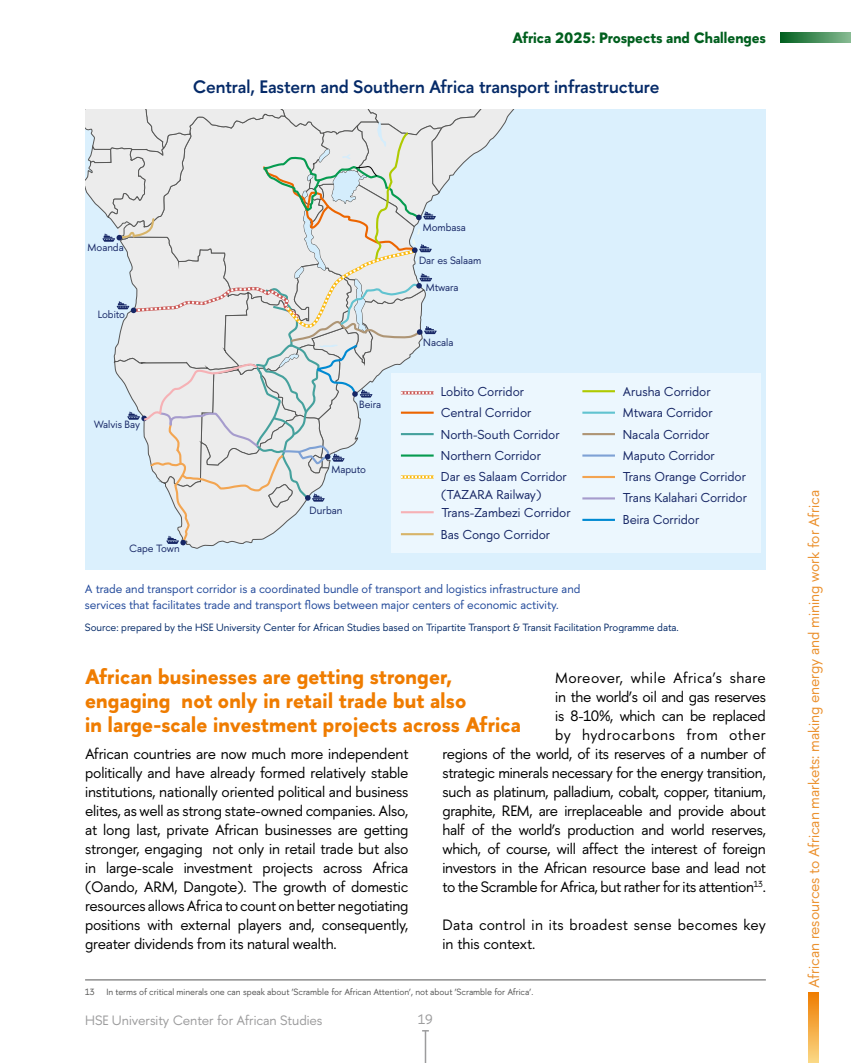
<style>
.page{position:relative;width:851px;height:1063px;background:#fff}
.page>*{position:absolute;margin:0;border:0;box-sizing:border-box;transform-origin:0 0}
.t1{font:700 21px/24px "HSE Sans";letter-spacing:.01em;color:#ef7c00}
.t2{font:600 18px "HSE Sans";color:#052a68}
.t3{font:15px/18.9px "HSE Sans";letter-spacing:-.02em;color:#000;text-align:justify}
.t4{font:15px "HSE Sans";color:#eb912e}
.t5{font:15px/18.9px "HSE Sans";letter-spacing:.02em;color:#000}
.t6{font:700 15px "HSE Sans";color:#005f1e}
.t7{font:13.5px "HSE Sans";color:#9c9c9d}
.t8{font:12.9px/21.3px "HSE Sans";color:#162665}
.t9{font:12px/16.2px "HSE Sans";color:#20489a}
.t10{font:10.5px "HSE Sans";color:#052a68}
.t11{font:10.5px "HSE Sans";color:#162665}
.t12{font:9px "HSE Sans";color:#565655}
</style>
<div class="page">
<hr style="left:424px;top:1031px;width:2px;height:32px;background:#9c9c9d">
<svg style="left:422px;top:1030px;width:7px;height:2px"></svg>
<svg style="left:808px;top:992px;width:11px;height:71px"></svg>
<svg style="left:780px;top:32px;width:70px;height:11px"></svg>
<hr style="left:85px;top:980px;width:680px;height:1px;background:#565655">
<div style="left:85px;top:109px;width:680px;height:460px;background:#dbf0fd"></div>
<div style="left:391px;top:374px;width:369px;height:178px;background:#ecf7fe"></div>
<svg style="left:85px;top:109px;width:452px;height:440px"></svg>
<hr style="left:582px;top:412px;width:33px;height:2px;background:#61c3d0">
<hr style="left:582px;top:433px;width:33px;height:2px;background:#ae9575">
<hr style="left:582px;top:454px;width:33px;height:3px;background:#7ea1d5">
<hr style="left:582px;top:390px;width:33px;height:2px;background:#afca00">
<hr style="left:582px;top:476px;width:33px;height:2px;background:#f3a451">
<hr style="left:401px;top:511px;width:32px;height:2px;background:#f6b1b5">
<hr style="left:582px;top:497px;width:33px;height:3px;background:#a69ccd">
<hr style="left:582px;top:519px;width:33px;height:2px;background:#008ad2">
<hr style="left:401px;top:533px;width:32px;height:2px;background:#d7b469">
<p class="t6" style="left:512px;top:28px;width:255px">Africa 2025: Prospects and Challenges</p>
<p class="t2" style="left:193px;top:76px;width:468px">Central, Eastern and Southern Africa transport infrastructure</p>
<p class="t11" style="left:88px;top:241px;width:38px">Moanda</p>
<p class="t11" style="left:98px;top:308px;width:29px">Lobito</p>
<p class="t11" style="left:94px;top:418px;width:48px">Walvis Bay</p>
<p class="t11" style="left:129px;top:542px;width:52px">Cape Town</p>
<p class="t11" style="left:359px;top:398px;width:23px">Beira</p>
<p class="t11" style="left:331px;top:462px;width:36px">Maputo</p>
<p class="t11" style="left:309px;top:504px;width:34px">Durban</p>
<p class="t11" style="left:423px;top:221px;width:45px">Mombasa</p>
<p class="t11" style="left:419px;top:254px;width:64px">Dar es Salaam</p>
<p class="t11" style="left:425px;top:280px;width:34px">Mtwara</p>
<p class="t11" style="left:423px;top:336px;width:32px">Nacala</p>
<p class="t8" style="left:441px;top:381px;width:127px">Lobito Corridor<br>Central Corridor<br>North-South Corridor<br>Northern Corridor<br>Dar es Salaam Corridor</p>
<p class="t8" style="left:441px;top:484px;width:102px">(TAZARA Railway)</p>
<p class="t8" style="left:441px;top:502px;width:131px;line-height:21.9px">Trans-Zambezi Сorridor<br>Bas Congo Сorridor</p>
<p class="t9" style="left:85px;top:581px;width:497px">A trade and transport corridor is a coordinated bundle of transport and logistics infrastructure and services that facilitates trade and transport flows between major centers of economic activity.</p>
<p class="t8" style="left:622px;top:381px;width:126px">Arusha Сorridor<br>Mtwara Corridor<br>Nacala Corridor<br>Maputo Corridor<br>Trans Orange Corridor<br>Trans Kalahari Corridor<br>Beira Corridor</p>
<p class="t10" style="left:85px;top:620px;width:595px">Source: prepared by the HSE University Center for African Studies based on Tripartite Transport &amp; Transit Facilitation Programme data.</p>
<h1 class="t1" style="left:85px;top:665px;width:437px">African businesses are getting stronger, engaging not only in retail trade but also<br>in large-scale investment projects across Africa</h1>
<p class="t3" style="left:85px;top:745px;width:325px">African countries are now much more independent politically and have already formed relatively stable institutions, nationally oriented political and business elites, as well as strong state-owned companies. Also, at long last, private African businesses are getting stronger, engaging not only in retail trade but also in large-scale investment projects across Africa (Oando, ARM, Dangote). The growth of domestic resources allows Africa to count on better negotiating positions with external players and, consequently, greater dividends from its natural wealth.</p>
<p class="t12" style="left:85px;top:986px;width:11px">13</p>
<p class="t12" style="left:106px;top:986px;width:428px">In terms of critical minerals one can speak about ‘Scramble for African Attention’, not about ‘Scramble for Africa’.</p>
<p class="t3" style="left:442px;top:669px;width:325px;text-align:right">Moreover, while Africa’s share<br>in the world’s oil and gas reserves<br>is 8-10%, which can be replaced<br>by hydrocarbons from other<br>regions of the world, of its reserves of a number of strategic minerals necessary for the energy transition, such as platinum, palladium, cobalt, copper, titanium, graphite, REM, are irreplaceable and provide about half of the world’s production and world reserves, which, of course, will affect the interest of foreign investors in the African resource base and lead not to the Scramble for Africa, but rather for its attention<sup>13</sup>.</p>
<p class="t5" style="left:442px;top:916px;width:325px">Data control in its broadest sense becomes key in this context.</p>
<p class="t7" style="left:85px;top:1012px;width:239px">HSE University Center for African Studies</p>
<p class="t7" style="left:418px;top:1011px;width:16px">19</p>
<p class="t4" style="left:804px;top:988px;width:499px;rotate:-90deg">African resources to African markets: making energy and mining work for Africa</p>
</div>
